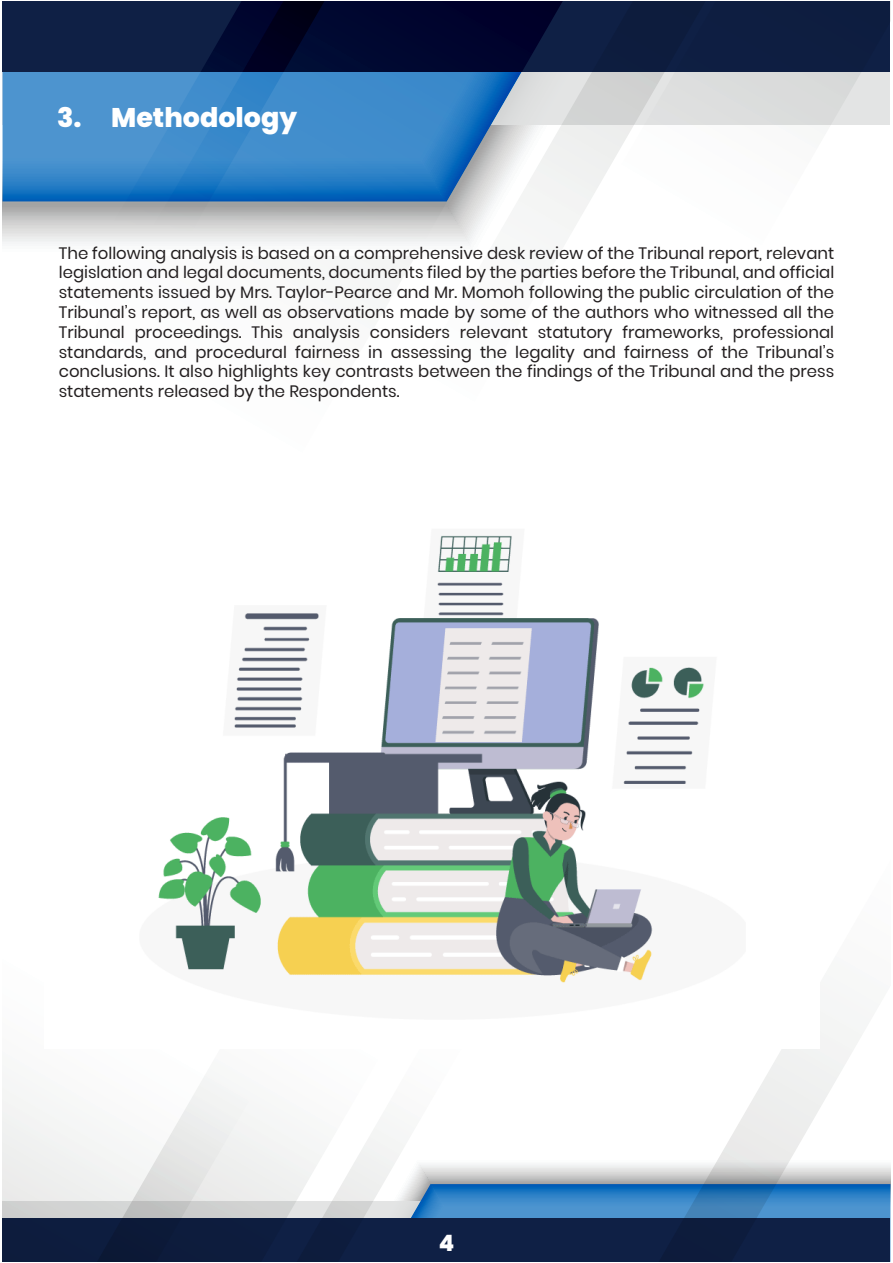
<style>
.page{position:relative;width:893px;height:1263px;background:#fff}
.page>*{position:absolute;margin:0;border:0;box-sizing:border-box;transform-origin:0 0}
.t1{font:800 27px "Poppins";color:#fff}
.t2{font:800 22.5px "Poppins";color:#fff}
.t3{font:16.5px/19.8px "Poppins";color:#231f20;text-align:justify}
</style>
<div class="page">
<svg style="left:3px;top:72px;width:27px;height:172px;background:#649ccc"></svg>
<div style="left:3px;top:1px;width:887px;height:71px;background:#0f2045"></div>
<svg style="left:493px;top:1164px;width:132px;height:55px;background:#6c9ec8"></svg>
<div style="left:3px;top:1219px;width:887px;height:43px;background:#0f2045"></div>
<svg style="left:584px;top:72px;width:306px;height:138px"></svg>
<svg style="left:625px;top:1011px;width:265px;height:208px"></svg>
<svg style="left:410px;top:1164px;width:83px;height:55px;background:#76a3c9"></svg>
<svg style="left:281px;top:1128px;width:129px;height:91px"></svg>
<svg style="left:3px;top:1076px;width:278px;height:186px"></svg>
<svg style="left:351px;top:1px;width:233px;height:281px"></svg>
<svg style="left:30px;top:1px;width:321px;height:243px"></svg>
<img style="left:158px;top:535px;width:662px;height:514px">
<h1 class="t1" style="left:57px;top:102px;width:242px">3. Methodology</h1>
<p class="t3" style="left:59px;top:243px;width:777px">The following analysis is based on a comprehensive desk review of the Tribunal report, relevant legislation and legal documents, documents filed by the parties before the Tribunal, and official statements issued by Mrs. Taylor-Pearce and Mr. Momoh following the public circulation of the Tribunal’s report, as well as observations made by some of the authors who witnessed all the Tribunal proceedings. This analysis considers relevant statutory frameworks, professional standards, and procedural fairness in assessing the legality and fairness of the Tribunal’s conclusions. It also highlights key contrasts between the findings of the Tribunal and the press statements released by the Respondents.</p>
<h2 class="t2" style="left:439px;top:1230px;width:17px">4</h2>
</div>
